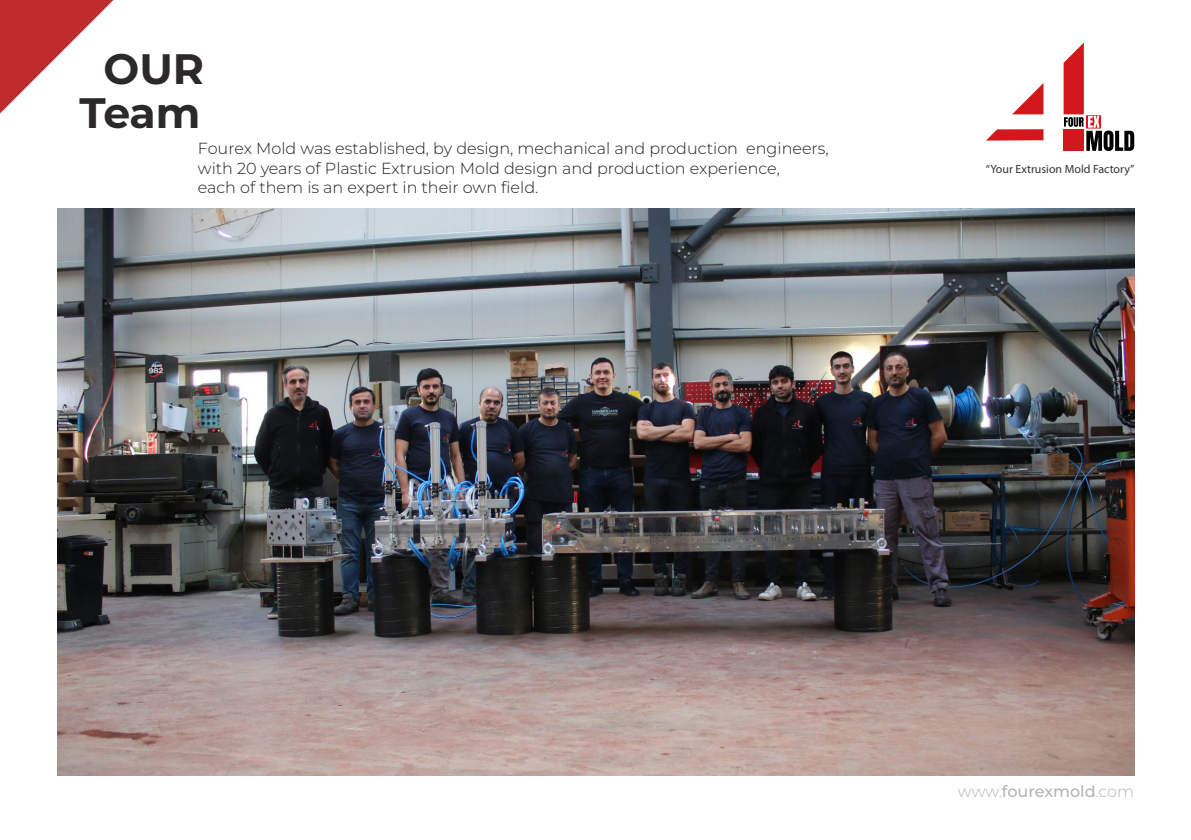
<style>
.page{position:relative;width:1191px;height:840px;background:#fff}
.page>*{position:absolute;margin:0;border:0;box-sizing:border-box;transform-origin:0 0}
.Big_Title{font:700 42.6px/43.8px "Montserrat";color:#2b292a;text-align:center}
.Text_Paragraph{font:300 16px "Montserrat";color:#231f20}
.t1{font:500 16px "Montserrat";color:#b4b5b8}
.t2{font:12px "Myriad Pro";color:#353535}
.s1{font-weight:300}
</style>
<div class="page">
<img style="left:58px;top:208px;width:1076px;height:567px">
<svg style="left:0;top:0;width:113px;height:113px"></svg>
<svg style="left:986px;top:129px;width:57px;height:11px"></svg>
<svg style="left:1012px;top:83px;width:31px;height:31px"></svg>
<svg style="left:1063px;top:43px;width:71px;height:108px"></svg>
<p class="Big_Title" style="left:79px;top:46px;width:126px">OUR<br>Team</p>
<p class="Text_Paragraph" style="left:198px;top:138px;width:632px">Fourex Mold was established, by design, mechanical and production engineers,</p>
<p class="Text_Paragraph" style="left:198px;top:157px;width:583px">with 20 years of Plastic Extrusion Mold design and production experience,</p>
<p class="Text_Paragraph" style="left:198px;top:176px;width:342px">each of them is an expert in their own field.</p>
<p class="t2" style="left:986px;top:162px;width:150px">“Your Extrusion Mold Factory”</p>
<p class="t1" style="left:958px;top:780px;width:178px"><span class="s1">www.</span>fourexmold<span class="s1">.com</span></p>
</div>
